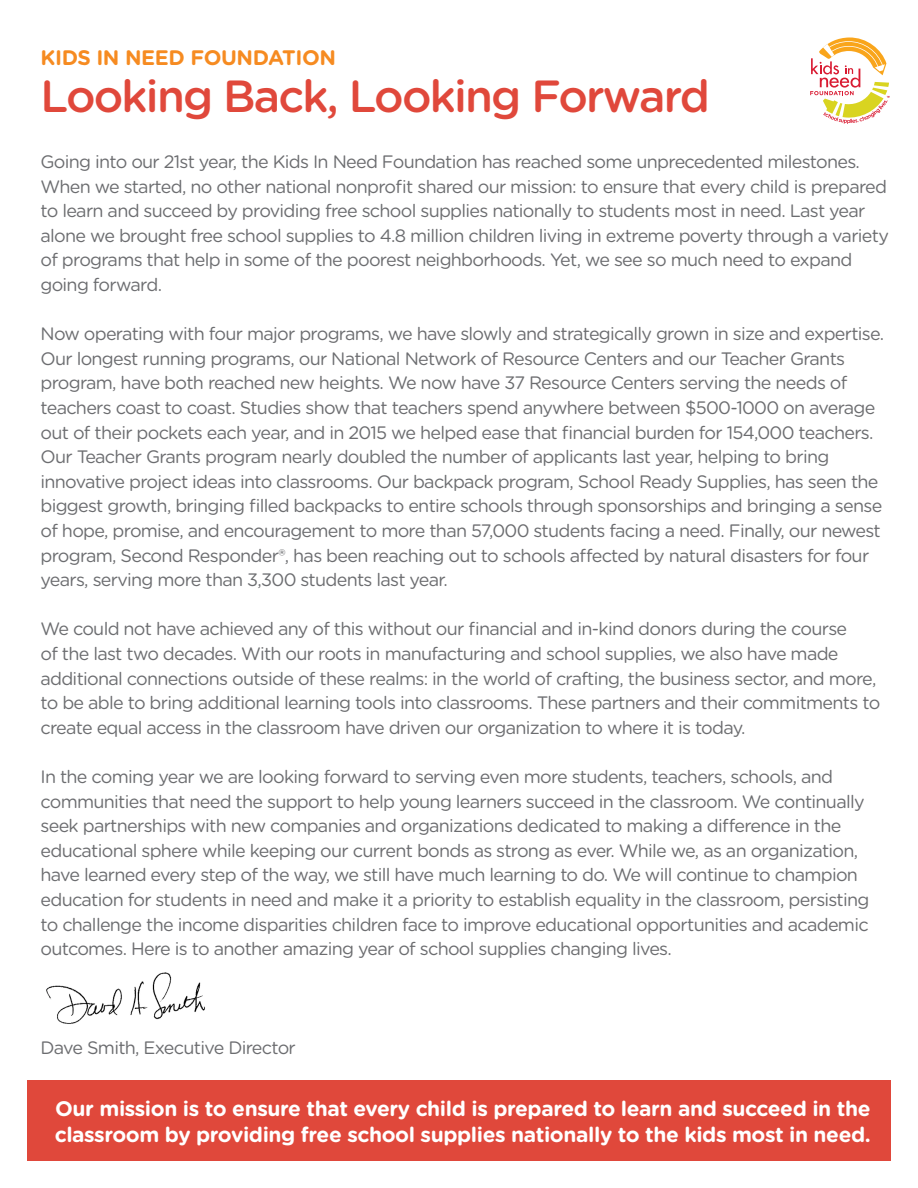
<style>
.page{position:relative;width:918px;height:1188px;background:#fff}
.page>*{position:absolute;margin:0;border:0;box-sizing:border-box;transform-origin:0 0}
.t1{font:500 45px "Gotham Rounded";letter-spacing:-.04em;color:#e0483b}
.t2{font:700 21px/25.8px "Gotham Rounded";letter-spacing:-.02em;color:#fff}
.t3{font:700 21px "Gotham Rounded";letter-spacing:-.02em;color:#f68b21}
.t4{font:18px/24.6px "Gotham Rounded";letter-spacing:-.04em;color:#6c6d70}
</style>
<div class="page">
<img style="left:46px;top:972px;width:159px;height:52px">
<div style="left:27px;top:1081px;width:864px;height:80px;background:#e0483b"></div>
<svg style="left:810px;top:38px;width:80px;height:86px"></svg>
<p class="t3" style="left:40px;top:42px;width:297px">KIDS IN NEED FOUNDATION</p>
<p class="t1" style="left:40px;top:64px;width:671px">Looking Back, Looking Forward</p>
<p class="t4" style="left:40px;top:149px;width:850px">Going into our 21st year, the Kids In Need Foundation has reached some unprecedented milestones.<br>When we started, no other national nonprofit shared our mission: to ensure that every child is prepared to learn and succeed by providing free school supplies nationally to students most in need. Last year alone we brought free school supplies to 4.8 million children living in extreme poverty through a variety of programs that help in some of the poorest neighborhoods. Yet, we see so much need to expand going forward.</p>
<p class="t4" style="left:40px;top:321px;width:845px">Now operating with four major programs, we have slowly and strategically grown in size and expertise.<br>Our longest running programs, our National Network of Resource Centers and our Teacher Grants program, have both reached new heights. We now have 37 Resource Centers serving the needs of teachers coast to coast. Studies show that teachers spend anywhere between $500-1000 on average out of their pockets each year, and in 2015 we helped ease that financial burden for 154,000 teachers.<br>Our Teacher Grants program nearly doubled the number of applicants last year, helping to bring innovative project ideas into classrooms. Our backpack program, School Ready Supplies, has seen the biggest growth, bringing filled backpacks to entire schools through sponsorships and bringing a sense of hope, promise, and encouragement to more than 57,000 students facing a need. Finally, our newest program, Second Responder®, has been reaching out to schools affected by natural disasters for four years, serving more than 3,300 students last year.</p>
<p class="t4" style="left:40px;top:616px;width:841px">We could not have achieved any of this without our financial and in-kind donors during the course<br>of the last two decades. With our roots in manufacturing and school supplies, we also have made additional connections outside of these realms: in the world of crafting, the business sector, and more, to be able to bring additional learning tools into classrooms. These partners and their commitments to create equal access in the classroom have driven our organization to where it is today.</p>
<p class="t4" style="left:40px;top:764px;width:831px">In the coming year we are looking forward to serving even more students, teachers, schools, and communities that need the support to help young learners succeed in the classroom. We continually seek partnerships with new companies and organizations dedicated to making a difference in the educational sphere while keeping our current bonds as strong as ever. While we, as an organization, have learned every step of the way, we still have much learning to do. We will continue to champion education for students in need and make it a priority to establish equality in the classroom, persisting to challenge the income disparities children face to improve educational opportunities and academic outcomes. Here is to another amazing year of school supplies changing lives.</p>
<p class="t4" style="left:40px;top:1034px;width:257px">Dave Smith, Executive Director</p>
<p class="t2" style="left:55px;top:1095px;width:818px">Our mission is to ensure that every child is prepared to learn and succeed in the classroom by providing free school supplies nationally to the kids most in need.</p>
</div>
